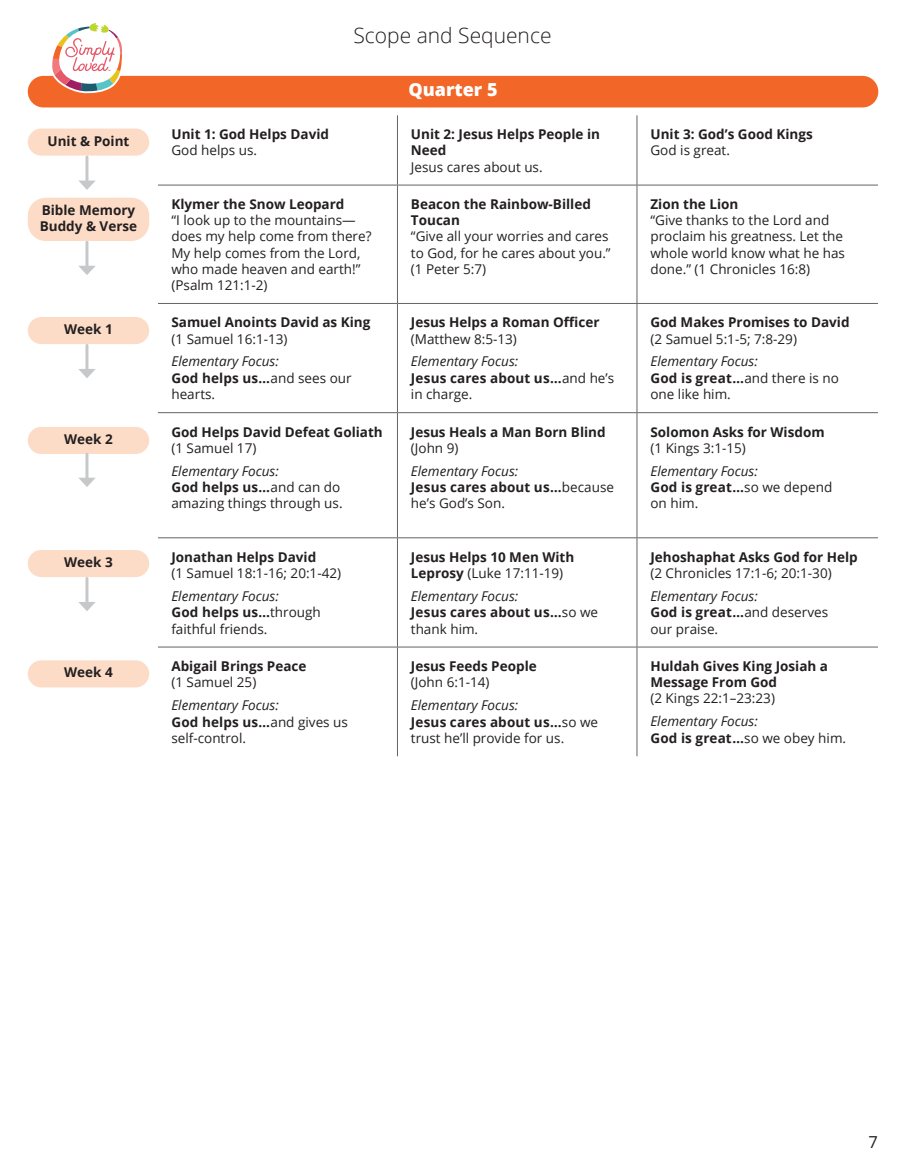
<style>
.page{position:relative;width:905px;height:1175px;background:#fff}
.page>*{position:absolute;margin:0;border:0;box-sizing:border-box;transform-origin:0 0}
.t1{font:300 21px "Open Sans";color:#231f20}
.t2{font:800 18px "Open Sans";color:#fff}
.t3{font:16.5px "Open Sans";color:#231f20}
.t4{font:13.5px/16.4px "Open Sans";color:#231f20}
.t5{font:700 13.5px/16.2px "Open Sans";color:#231f20}
.t6{font:italic 13.5px/16.4px "Open Sans";color:#231f20}
.s1{font-style:italic}
.s2{font-weight:700}
.s3{font-weight:400;font-style:italic}
.s4{font-weight:400}
.s5{font-weight:700;font-style:normal}
.s6{font-style:normal}
</style>
<div class="page">
<div style="left:28px;top:76px;width:850px;height:31px;background:#f26628;border-radius:16px"></div>
<div style="left:28px;top:198px;width:121px;height:43px;background:#fddcc7;border-radius:18px"></div>
<div style="left:28px;top:128px;width:121px;height:28px;background:#fddcc7;border-radius:14px"></div>
<div style="left:28px;top:317px;width:121px;height:27px;background:#fddcc7;border-radius:14px"></div>
<div style="left:28px;top:427px;width:121px;height:27px;background:#fddcc7;border-radius:14px"></div>
<div style="left:28px;top:550px;width:121px;height:27px;background:#fddcc7;border-radius:14px"></div>
<div style="left:28px;top:660px;width:121px;height:27px;background:#fddcc7;border-radius:14px"></div>
<hr style="left:85px;top:157px;width:3px;height:26px;background:#c7c8ca">
<svg style="left:78px;top:180px;width:18px;height:10px"></svg>
<hr style="left:85px;top:242px;width:3px;height:26px;background:#c7c8ca">
<svg style="left:79px;top:266px;width:16px;height:9px"></svg>
<hr style="left:85px;top:345px;width:3px;height:26px;background:#c7c8ca">
<svg style="left:78px;top:369px;width:18px;height:9px"></svg>
<hr style="left:85px;top:454px;width:3px;height:26px;background:#c7c8ca">
<svg style="left:79px;top:478px;width:16px;height:9px"></svg>
<hr style="left:85px;top:578px;width:3px;height:26px;background:#c7c8ca">
<svg style="left:78px;top:602px;width:18px;height:9px"></svg>
<svg style="left:49px;top:23px;width:75px;height:71px"></svg>
<hr style="left:636px;top:185px;width:1px;height:118px;background:#636366">
<hr style="left:397px;top:303px;width:240px;height:1px;background:#636366">
<hr style="left:637px;top:303px;width:240px;height:1px;background:#636366">
<hr style="left:636px;top:304px;width:1px;height:108px;background:#636366">
<hr style="left:397px;top:412px;width:240px;height:1px;background:#636366">
<hr style="left:637px;top:412px;width:240px;height:1px;background:#636366">
<hr style="left:636px;top:413px;width:1px;height:124px;background:#636366">
<hr style="left:397px;top:537px;width:240px;height:1px;background:#636366">
<hr style="left:637px;top:537px;width:240px;height:1px;background:#636366">
<hr style="left:636px;top:538px;width:1px;height:108px;background:#636366">
<hr style="left:397px;top:646px;width:240px;height:1px;background:#636366">
<hr style="left:637px;top:646px;width:240px;height:1px;background:#636366">
<hr style="left:636px;top:647px;width:1px;height:109px;background:#636366">
<hr style="left:397px;top:185px;width:1px;height:118px;background:#636366">
<hr style="left:158px;top:303px;width:239px;height:1px;background:#636366">
<hr style="left:397px;top:304px;width:1px;height:108px;background:#636366">
<hr style="left:158px;top:412px;width:239px;height:1px;background:#636366">
<hr style="left:397px;top:413px;width:1px;height:124px;background:#636366">
<hr style="left:158px;top:537px;width:239px;height:1px;background:#636366">
<hr style="left:397px;top:538px;width:1px;height:108px;background:#636366">
<hr style="left:158px;top:646px;width:239px;height:1px;background:#636366">
<hr style="left:397px;top:647px;width:1px;height:109px;background:#636366">
<hr style="left:397px;top:115px;width:1px;height:70px;background:#636366">
<hr style="left:636px;top:115px;width:1px;height:70px;background:#636366">
<hr style="left:158px;top:185px;width:239px;height:1px;background:#636366">
<hr style="left:397px;top:185px;width:240px;height:1px;background:#636366">
<hr style="left:637px;top:185px;width:240px;height:1px;background:#636366">
<p class="t5" style="left:47px;top:132px;width:83px">Unit &amp; Point</p>
<p class="t5" style="left:40px;top:201px;width:99px">Bible Memory<br>Buddy &amp; Verse</p>
<p class="t5" style="left:64px;top:321px;width:50px">Week 1</p>
<p class="t5" style="left:64px;top:430px;width:50px">Week 2</p>
<p class="t5" style="left:64px;top:554px;width:50px">Week 3</p>
<p class="t5" style="left:64px;top:664px;width:50px">Week 4</p>
<h1 class="t1" style="left:353px;top:21px;width:199px">Scope and Sequence</h1>
<p class="t5" style="left:171px;top:126px;width:159px">Unit 1: God Helps David</p>
<p class="t4" style="left:171px;top:142px;width:87px">God helps us.</p>
<p class="t5" style="left:171px;top:195px;width:174px">Klymer the Snow Leopard</p>
<p class="t4" style="left:171px;top:212px;width:201px">“I look up to the mountains— does my help come from there?<br>My help comes from the Lord, who made heaven and earth!” (Psalm 121:1-2)</p>
<p class="t5" style="left:171px;top:314px;width:200px">Samuel Anoints David as King</p>
<p class="t4" style="left:171px;top:330px;width:118px">(1 Samuel 16:1-13)</p>
<p class="t4" style="left:171px;top:353px;width:182px"><span class="s1">Elementary Focus:<br></span><span class="s2">God helps us…</span>and sees our hearts.</p>
<p class="t5" style="left:171px;top:423px;width:213px">God Helps David Defeat Goliath</p>
<p class="t4" style="left:171px;top:439px;width:86px">(1 Samuel 17)</p>
<p class="t4" style="left:171px;top:462px;width:173px"><span class="s1">Elementary Focus:<br></span><span class="s2">God helps us…</span>and can do amazing things through us.</p>
<p class="t5" style="left:171px;top:548px;width:146px">Jonathan Helps David</p>
<p class="t4" style="left:171px;top:564px;width:171px">(1 Samuel 18:1-16; 20:1-42)</p>
<p class="t4" style="left:171px;top:587px;width:151px"><span class="s1">Elementary Focus:<br></span><span class="s2">God helps us…</span>through faithful friends.</p>
<p class="t5" style="left:171px;top:657px;width:137px">Abigail Brings Peace</p>
<p class="t4" style="left:171px;top:673px;width:86px">(1 Samuel 25)</p>
<p class="t4" style="left:171px;top:696px;width:178px"><span class="s1">Elementary Focus:<br></span><span class="s2">God helps us…</span>and gives us self-control.</p>
<h2 class="t2" style="left:408px;top:76px;width:91px">Quarter 5</h2>
<p class="t5" style="left:411px;top:126px;width:191px">Unit 2: Jesus Helps People in<br>Need</p>
<p class="t4" style="left:411px;top:158px;width:133px">Jesus cares about us.</p>
<p class="t5" style="left:411px;top:195px;width:181px">Beacon the Rainbow-Billed<br>Toucan</p>
<p class="t4" style="left:411px;top:228px;width:201px">“Give all your worries and cares to God, for he cares about you.” (1 Peter 5:7)</p>
<p class="t5" style="left:411px;top:314px;width:190px">Jesus Helps a Roman Officer</p>
<p class="t4" style="left:411px;top:330px;width:107px">(Matthew 8:5-13)</p>
<p class="t5" style="left:411px;top:353px;width:205px"><span class="s3">Elementary Focus:<br></span>Jesus cares about us…<span class="s4">and he’s in charge.</span></p>
<p class="t5" style="left:411px;top:423px;width:196px">Jesus Heals a Man Born Blind</p>
<p class="t4" style="left:411px;top:439px;width:49px">(John 9)</p>
<p class="t4" style="left:411px;top:462px;width:205px"><span class="s1">Elementary Focus:<br></span><span class="s2">Jesus cares about us…</span>because he’s God’s Son.</p>
<p class="t5" style="left:411px;top:548px;width:165px">Jesus Helps 10 Men With<br>Leprosy <span class="s4">(Luke 17:11-19)</span></p>
<p class="t5" style="left:411px;top:587px;width:189px"><span class="s3">Elementary Focus:<br></span>Jesus cares about us…<span class="s4">so we thank him.</span></p>
<p class="t5" style="left:411px;top:657px;width:127px">Jesus Feeds People</p>
<p class="t4" style="left:411px;top:673px;width:80px">(John 6:1-14)</p>
<p class="t4" style="left:411px;top:696px;width:189px"><span class="s1">Elementary Focus:<br></span><span class="s2">Jesus cares about us…</span>so we trust he’ll provide for us.</p>
<p class="t5" style="left:650px;top:126px;width:164px">Unit 3: God’s Good Kings</p>
<p class="t4" style="left:650px;top:142px;width:81px">God is great.</p>
<p class="t5" style="left:650px;top:195px;width:89px">Zion the Lion</p>
<p class="t4" style="left:650px;top:212px;width:196px">“Give thanks to the Lord and proclaim his greatness. Let the whole world know what he has done.” (1 Chronicles 16:8)</p>
<p class="t5" style="left:650px;top:314px;width:201px">God Makes Promises to David</p>
<p class="t4" style="left:650px;top:330px;width:148px">(2 Samuel 5:1-5; 7:8-29)</p>
<p class="t4" style="left:650px;top:353px;width:190px"><span class="s1">Elementary Focus:<br></span><span class="s2">God is great…</span>and there is no one like him.</p>
<p class="t5" style="left:650px;top:423px;width:176px">Solomon Asks for Wisdom</p>
<p class="t4" style="left:650px;top:439px;width:97px">(1 Kings 3:1-15)</p>
<p class="t6" style="left:650px;top:462px;width:183px">Elementary Focus:<br><span class="s5">God is great…</span><span class="s6">so we depend on him.</span></p>
<p class="t5" style="left:650px;top:548px;width:209px">Jehoshaphat Asks God for Help</p>
<p class="t4" style="left:650px;top:564px;width:183px">(2 Chronicles 17:1-6; 20:1-30)</p>
<p class="t4" style="left:650px;top:587px;width:179px"><span class="s1">Elementary Focus:<br></span><span class="s2">God is great…</span>and deserves our praise.</p>
<p class="t5" style="left:650px;top:657px;width:179px">Huldah Gives King Josiah a<br>Message From God</p>
<p class="t4" style="left:650px;top:690px;width:126px">(2 Kings 22:1–23:23)</p>
<p class="t6" style="left:650px;top:712px;width:197px">Elementary Focus:<br><span class="s5">God is great…</span><span class="s6">so we obey him.</span></p>
<p class="t3" style="left:868px;top:1130px;width:11px">7</p>
</div>
